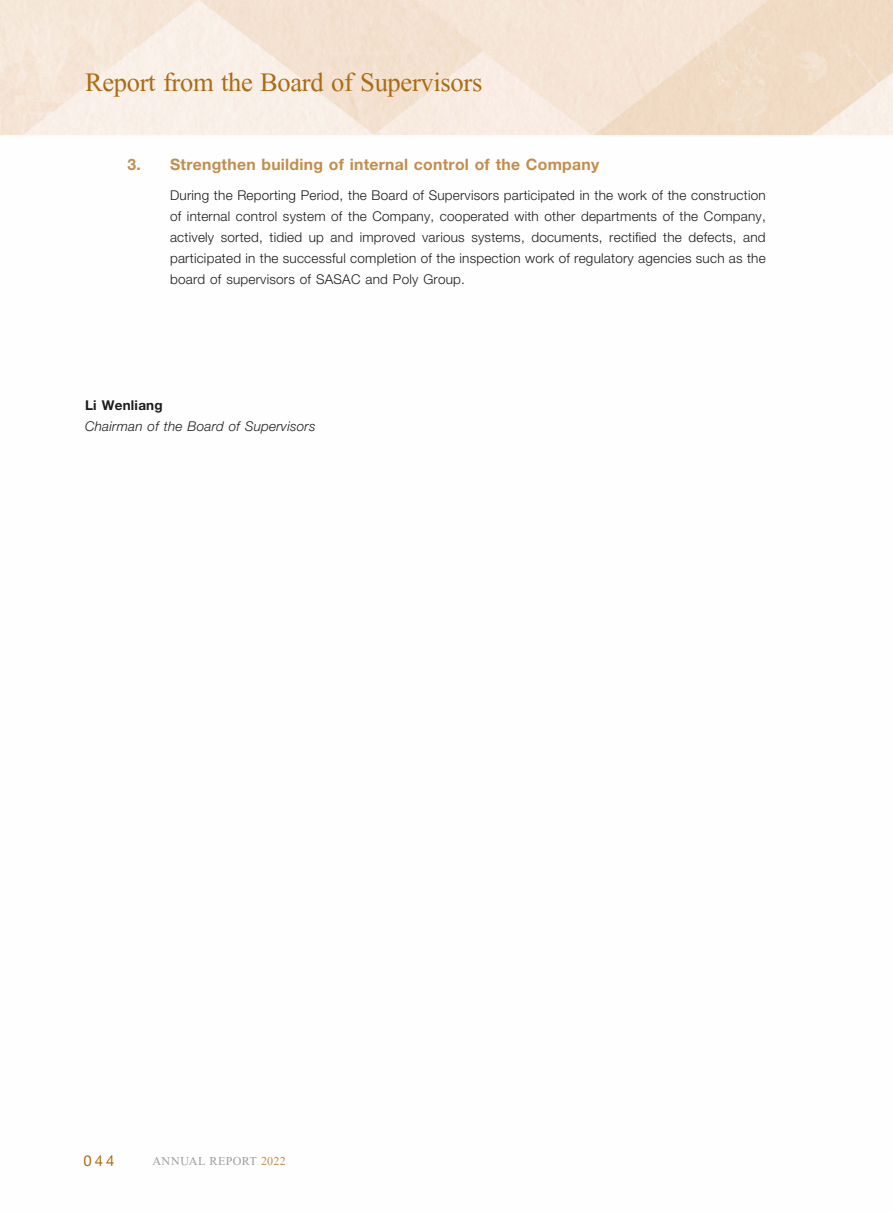
<style>
.page{position:relative;width:893px;height:1212px;background:#fff}
.page>*{position:absolute;margin:0;border:0;box-sizing:border-box;transform-origin:0 0}
.t1{font:33px "Aparajita";letter-spacing:-.01em;color:#ab6c14}
.t2{font:700 15.75px "Helvetica Neue LT Std";letter-spacing:.015em;color:#c38d4c}
.t3{font:15px "Aparajita";letter-spacing:.015em;color:#9d9d9c}
.t4{font:15px "Helvetica Neue LT Std";color:#ab6c14}
.t5{font:300 13.5px/21px "Helvetica Neue LT Std";letter-spacing:.015em;color:#1c1c1b;text-align:justify}
.t6{font:italic 300 13.5px "Helvetica Neue LT Std";letter-spacing:.015em;color:#1c1c1b}
.t7{font:700 13.5px "Helvetica Neue LT Std";letter-spacing:.015em;color:#1c1c1b}
.s1{color:#c38d4c}
</style>
<div class="page">
<img style="left:0;top:0;width:893px;height:136px">
<h1 class="t1" style="left:85px;top:66px;width:399px">Report from the Board of Supervisors</h1>
<p class="t2" style="left:128px;top:155px;width:473px">3. Strengthen building of internal control of the Company</p>
<p class="t5" style="left:170px;top:184px;width:597px">During the Reporting Period, the Board of Supervisors participated in the work of the construction of internal control system of the Company, cooperated with other departments of the Company, actively sorted, tidied up and improved various systems, documents, rectified the defects, and participated in the successful completion of the inspection work of regulatory agencies such as the board of supervisors of SASAC and Poly Group.</p>
<p class="t7" style="left:85px;top:397px;width:79px">Li Wenliang</p>
<p class="t6" style="left:85px;top:418px;width:232px">Chairman of the Board of Supervisors</p>
<p class="t4" style="left:83px;top:1151px;width:33px">044</p>
<p class="t3" style="left:152px;top:1153px;width:135px">ANNUAL REPORT <span class="s1">2022</span></p>
</div>
